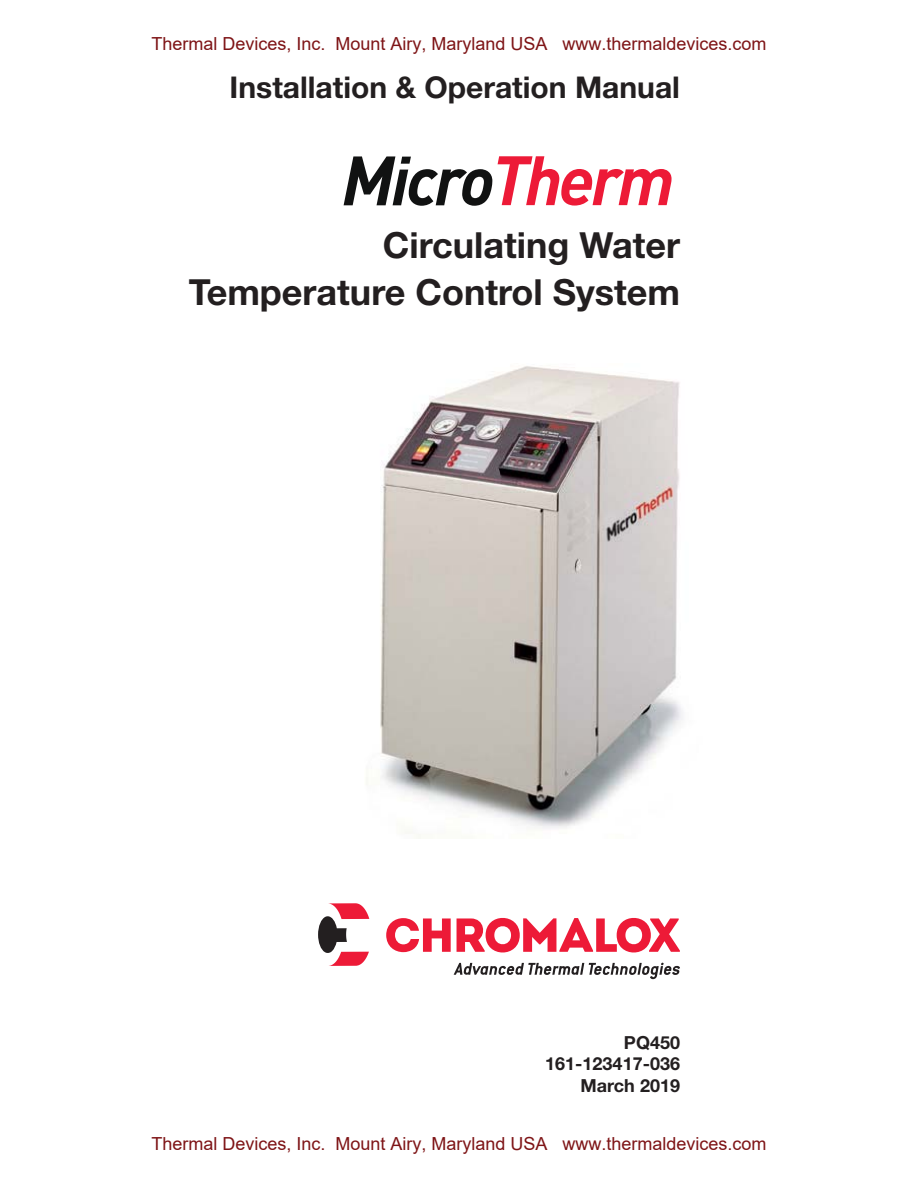
<style>
.page{position:relative;width:918px;height:1188px;background:#fff}
.page>*{position:absolute;margin:0;border:0;box-sizing:border-box;transform-origin:0 0}
.t1{font:700 36px/46.5px "Helvetica Neue";color:#231f20;text-align:right}
.t2{font:700 30px "Helvetica Neue";color:#231f20}
.t3{font:18px "Arial";color:#7e1416}
.t4{font:700 18px/21.6px "Helvetica Neue";color:#231f20;text-align:right}
</style>
<div class="page">
<svg style="left:498px;top:156px;width:174px;height:50px"></svg>
<svg style="left:344px;top:156px;width:148px;height:50px"></svg>
<svg style="left:318px;top:903px;width:51px;height:63px"></svg>
<svg style="left:386px;top:918px;width:294px;height:61px"></svg>
<img style="left:366px;top:366px;width:317px;height:472px">
<p class="t3" style="left:151px;top:34px;width:617px">Thermal Devices, Inc. Mount Airy, Maryland USA www.thermaldevices.com</p>
<h2 class="t2" style="left:230px;top:76px;width:452px">Installation &amp; Operation Manual</h2>
<h1 class="t1" style="left:189px;top:225px;width:493px">Circulating Water<br>Temperature Control System</h1>
<p class="t4" style="left:545px;top:1033px;width:136px">PQ450<br>161-123417-036<br>March 2019</p>
<p class="t3" style="left:151px;top:1134px;width:617px">Thermal Devices, Inc. Mount Airy, Maryland USA www.thermaldevices.com</p>
</div>
